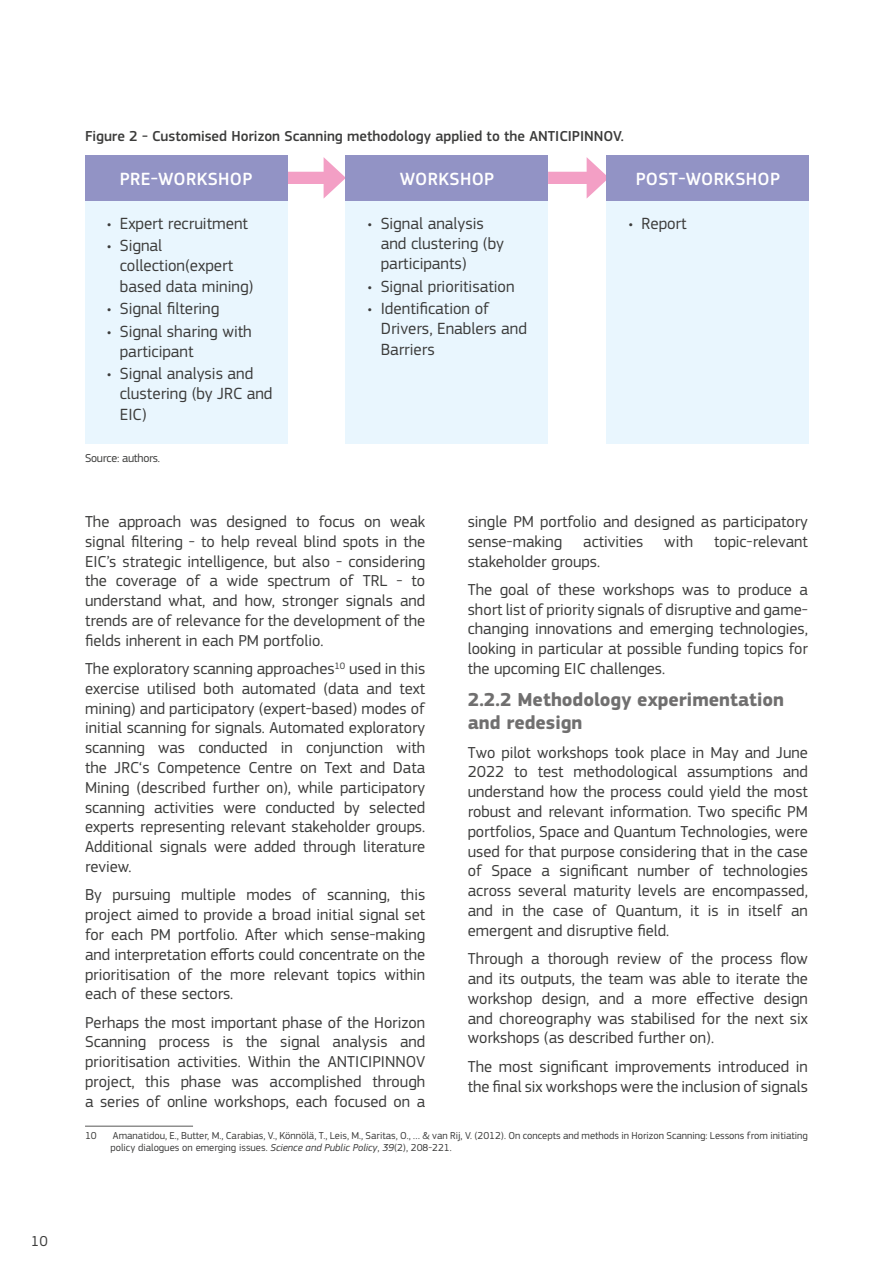
<style>
.page{position:relative;width:893px;height:1263px;background:#fff}
.page>*{position:absolute;margin:0;border:0;box-sizing:border-box;transform-origin:0 0}
.t1{font:700 19.5px/23.4px "EC Square Sans Pro";color:#706f6f}
.t2{font:500 18.45px "EC Square Sans Pro";letter-spacing:.02em;color:#fff}
.t3{font:16.8px/20.2px "EC Square Sans Pro";color:#3c3c3b}
.t4{font:16.5px/19.8px "EC Square Sans Pro";color:#3c3c3b;text-align:justify}
.t5{font:500 15px "EC Square Sans Pro";color:#3c3c3b}
.t6{font:15px "EC Square Sans Pro";color:#3c3c3b}
.t7{font:12px "EC Square Sans Pro";letter-spacing:-.02em;color:#3c3c3b}
.t8{font:10.5px/12.6px "EC Square Sans Pro";color:#3c3c3b}
.s1{font-style:italic}
</style>
<div class="page">
<hr style="left:85px;top:1126px;width:108px;height:1px;background:#575756">
<div style="left:285px;top:172px;width:47px;height:12px;background:#f39fc5"></div>
<svg style="left:324px;top:157px;width:22px;height:42px"></svg>
<div style="left:548px;top:172px;width:47px;height:12px;background:#f39fc5"></div>
<svg style="left:587px;top:157px;width:20px;height:42px"></svg>
<div style="left:85px;top:185px;width:202px;height:259px;background:#e9f6fe"></div>
<div style="left:85px;top:155px;width:202px;height:46px;background:#9293c5"></div>
<div style="left:346px;top:185px;width:202px;height:259px;background:#e9f6fe"></div>
<div style="left:346px;top:155px;width:202px;height:46px;background:#9293c5"></div>
<div style="left:607px;top:185px;width:202px;height:259px;background:#e9f6fe"></div>
<div style="left:607px;top:155px;width:202px;height:46px;background:#9293c5"></div>
<p class="t6" style="left:31px;top:1232px;width:18px">10</p>
<p class="t5" style="left:85px;top:127px;width:540px">Figure 2 - Customised Horizon Scanning methodology applied to the ANTICIPINNOV.</p>
<p class="t2" style="left:120px;top:168px;width:134px">PRE-WORKSHOP</p>
<p class="t3" style="left:107px;top:213px;width:143px">• Expert recruitment</p>
<p class="t3" style="left:120px;top:236px;width:135px;text-indent:-13px">• Signal collection(expert based data mining)</p>
<p class="t3" style="left:107px;top:299px;width:114px">• Signal filtering</p>
<p class="t3" style="left:120px;top:321px;width:134px;text-indent:-13px">• Signal sharing with participant</p>
<p class="t3" style="left:120px;top:364px;width:154px;text-indent:-13px">• Signal analysis and clustering (by JRC and<br>EIC)</p>
<p class="t7" style="left:85px;top:451px;width:77px">Source: authors.</p>
<p class="t2" style="left:400px;top:168px;width:96px">WORKSHOP</p>
<p class="t3" style="left:381px;top:213px;width:125px;text-indent:-13px">• Signal analysis and clustering (by participants)</p>
<p class="t3" style="left:368px;top:276px;width:148px">• Signal prioritisation</p>
<p class="t3" style="left:381px;top:299px;width:148px;text-indent:-13px">• Identification of<br>Drivers, Enablers and<br>Barriers</p>
<p class="t2" style="left:636px;top:168px;width:146px">POST-WORKSHOP</p>
<p class="t3" style="left:628px;top:213px;width:60px">• Report</p>
<p class="t4" style="left:85px;top:512px;width:342px">The approach was designed to focus on weak signal filtering - to help reveal blind spots in the EIC’s strategic intelligence, but also - considering the coverage of a wide spectrum of TRL - to understand what, and how, stronger signals and trends are of relevance for the development of the fields inherent in each PM portfolio.</p>
<p class="t4" style="left:85px;top:659px;width:342px">The exploratory scanning approaches<sup>10</sup> used in this exercise utilised both automated (data and text mining) and participatory (expert-based) modes of initial scanning for signals. Automated exploratory scanning was conducted in conjunction with the JRC‘s Competence Centre on Text and Data Mining (described further on), while participatory scanning activities were conducted by selected experts representing relevant stakeholder groups.<br>Additional signals were added through literature review.</p>
<p class="t4" style="left:85px;top:885px;width:342px">By pursuing multiple modes of scanning, this project aimed to provide a broad initial signal set for each PM portfolio. After which sense-making and interpretation efforts could concentrate on the prioritisation of the more relevant topics within each of these sectors.</p>
<p class="t4" style="left:85px;top:1012px;width:342px">Perhaps the most important phase of the Horizon Scanning process is the signal analysis and prioritisation activities. Within the ANTICIPINNOV project, this phase was accomplished through a series of online workshops, each focused on a</p>
<p class="t8" style="left:85px;top:1129px;width:13px">10</p>
<p class="t8" style="left:111px;top:1129px;width:699px">Amanatidou, E., Butter, M., Carabias, V., Könnölä, T., Leis, M., Saritas, O., … &amp; van Rij, V. (2012). On concepts and methods in Horizon Scanning: Lessons from initiating policy dialogues on emerging issues. <span class="s1">Science and Public Policy</span>, <span class="s1">39</span>(2), 208-221.</p>
<p class="t4" style="left:468px;top:512px;width:342px">single PM portfolio and designed as participatory sense-making</p>
<p class="t4" style="left:583px;top:531px;width:62px">activities</p>
<p class="t4" style="left:664px;top:531px;width:30px">with</p>
<p class="t4" style="left:714px;top:531px;width:95px">topic-relevant</p>
<p class="t4" style="left:468px;top:547px;width:342px;line-height:28.3px">stakeholder groups.<br>The goal of these workshops was to produce a</p>
<p class="t4" style="left:468px;top:599px;width:342px">short list of priority signals of disruptive and game&shy;changing innovations and emerging technologies, looking in particular at possible funding topics for the upcoming EIC challenges.</p>
<p class="t1" style="left:468px;top:688px;width:318px">2.2.2 Methodology experimentation and redesign</p>
<p class="t4" style="left:468px;top:742px;width:342px">Two pilot workshops took place in May and June 2022 to test methodological assumptions and understand how the process could yield the most robust and relevant information. Two specific PM portfolios, Space and Quantum Technologies, were used for that purpose considering that in the case of Space a significant number of technologies across several maturity levels are encompassed, and in the case of Quantum, it is in itself an emergent and disruptive field.</p>
<p class="t4" style="left:468px;top:949px;width:342px">Through a thorough review of the process flow and its outputs, the team was able to iterate the workshop design, and a more effective design and choreography was stabilised for the next six workshops (as described further on).</p>
<p class="t4" style="left:468px;top:1056px;width:342px">The most significant improvements introduced in the final six workshops were the inclusion of signals</p>
</div>
